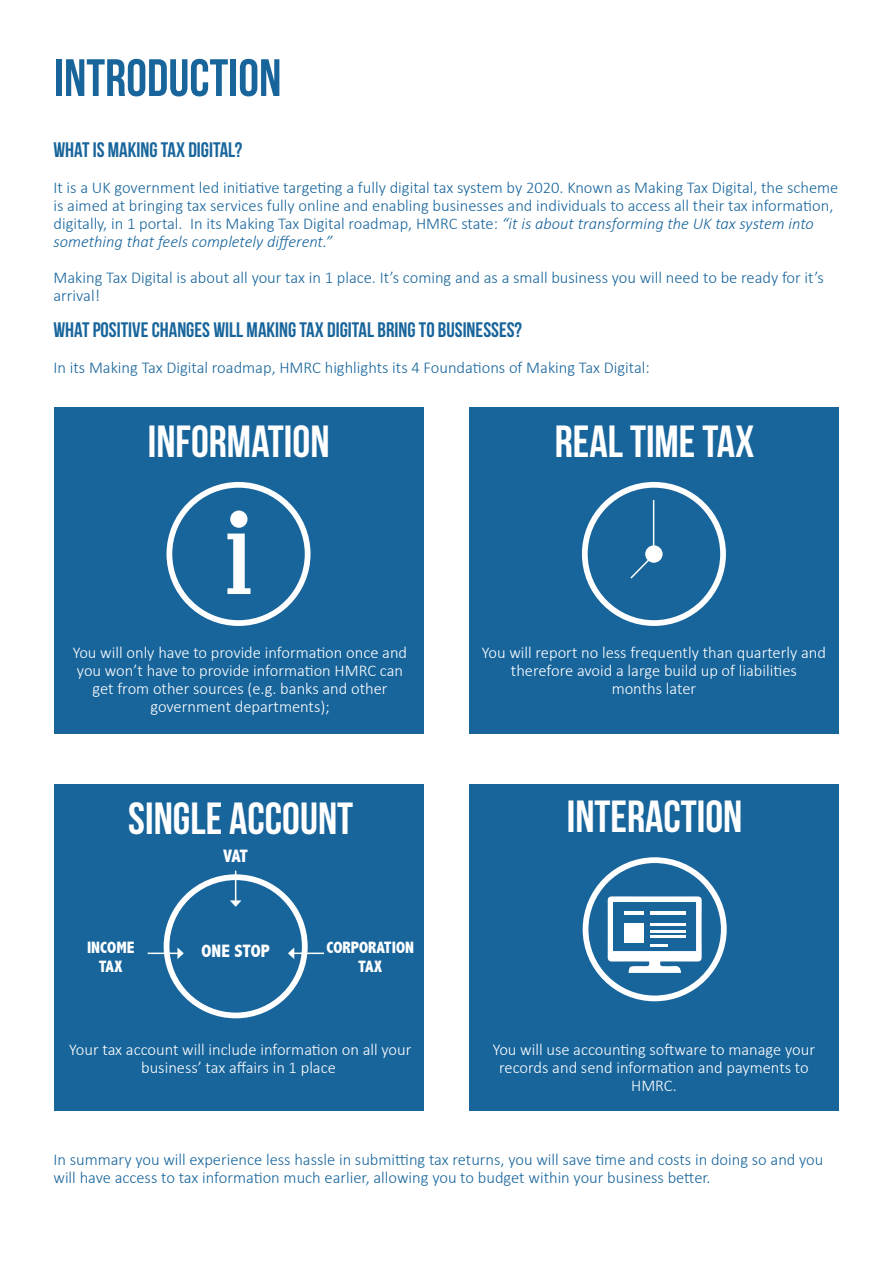
<style>
.page{position:relative;width:893px;height:1263px;background:#fff}
.page>*{position:absolute;margin:0;border:0;box-sizing:border-box;transform-origin:0 0}
.t1{font:52.5px "Bebas Neue";color:#18659c}
.t2{font:45px "Bebas Neue";color:#fff}
.t3{font:21px "Bebas Neue";color:#18659c}
.t4{font:800 condensed 18px "Abadi";color:#fff}
.t5{font:300 16.5px/18px "Calibri";color:#18659c}
.t6{font:300 16.5px/18px "Calibri";color:#fff;text-align:center}
.t7{font:800 condensed 16.5px/19.8px "Abadi";color:#fff;text-align:center}
.s1{font-style:italic}
</style>
<div class="page">
<div style="left:54px;top:407px;width:369px;height:327px;background:#18659c"></div>
<div style="left:54px;top:784px;width:369px;height:327px;background:#18659c"></div>
<div style="left:469px;top:407px;width:369px;height:327px;background:#18659c"></div>
<div style="left:469px;top:784px;width:369px;height:327px;background:#18659c"></div>
<svg style="left:166px;top:482px;width:144px;height:144px"></svg>
<svg style="left:582px;top:482px;width:144px;height:144px"></svg>
<svg style="left:583px;top:857px;width:144px;height:144px"></svg>
<div style="left:613px;top:902px;width:83px;height:49px;background:#18659c"></div>
<div style="left:624px;top:923px;width:20px;height:20px;background:#fff"></div>
<hr style="left:624px;top:911px;width:20px;height:4px;background:#fff">
<hr style="left:650px;top:911px;width:35px;height:4px;background:#fff">
<hr style="left:650px;top:924px;width:35px;height:2px;background:#fff">
<hr style="left:650px;top:930px;width:35px;height:2px;background:#fff">
<hr style="left:650px;top:935px;width:35px;height:2px;background:#fff">
<hr style="left:650px;top:943px;width:18px;height:3px;background:#fff">
<hr style="left:235px;top:871px;width:1px;height:30px;background:#fff">
<hr style="left:148px;top:952px;width:30px;height:2px;background:#fff">
<hr style="left:294px;top:952px;width:30px;height:2px;background:#fff">
<svg style="left:164px;top:874px;width:144px;height:144px"></svg>
<p class="t1" style="left:54px;top:49px;width:229px">INTRODUCTION</p>
<p class="t3" style="left:53px;top:138px;width:190px">WHAT IS MAKING TAX DIGITAL?</p>
<p class="t5" style="left:53px;top:177px;width:786px">It is a UK government led initiative targeting a fully digital tax system by 2020. Known as Making Tax Digital, the scheme is aimed at bringing tax services fully online and enabling businesses and individuals to access all their tax information, digitally, in 1 portal. In its Making Tax Digital roadmap, HMRC state: <span class="s1">“it is about transforming the UK tax system into something that feels completely different.”</span></p>
<p class="t5" style="left:53px;top:267px;width:772px">Making Tax Digital is about all your tax in 1 place. It’s coming and as a small business you will need to be ready for it’s arrival!</p>
<p class="t3" style="left:53px;top:318px;width:470px">WHAT POSITIVE CHANGES WILL MAKING TAX DIGITAL BRING TO BUSINESSES?</p>
<p class="t5" style="left:53px;top:357px;width:598px">In its Making Tax Digital roadmap, HMRC highlights its 4 Foundations of Making Tax Digital:</p>
<p class="t2" style="left:148px;top:417px;width:183px">INFORMATION</p>
<p class="t2" style="left:555px;top:417px;width:201px">REAL TIME TAX</p>
<p class="t6" style="left:73px;top:643px;width:336px">You will only have to provide information once and you won’t have to provide information HMRC can get from other sources (e.g. banks and other government departments);</p>
<p class="t6" style="left:482px;top:643px;width:346px">You will report no less frequently than quarterly and therefore avoid a large build up of liabilities</p>
<p class="t6" style="left:612px;top:679px;width:86px">months later</p>
<p class="t2" style="left:128px;top:794px;width:226px">SINGLE ACCOUNT</p>
<p class="t2" style="left:567px;top:792px;width:177px">INTERACTION</p>
<p class="t4" style="left:223px;top:845px;width:27px">VAT</p>
<p class="t7" style="left:87px;top:937px;width:49px">INCOME</p>
<p class="t7" style="left:99px;top:957px;width:25px">TAX</p>
<p class="t4" style="left:202px;top:940px;width:70px">ONE STOP</p>
<p class="t7" style="left:326px;top:937px;width:89px">CORPORATION<br>TAX</p>
<p class="t6" style="left:69px;top:1039px;width:344px">Your tax account will include information on all your business’ tax affairs in 1 place</p>
<p class="t6" style="left:493px;top:1039px;width:324px">You will use accounting software to manage your records and send information and payments to<br>HMRC.</p>
<p class="t5" style="left:53px;top:1149px;width:771px">In summary you will experience less hassle in submitting tax returns, you will save time and costs in doing so and you will have access to tax information much earlier, allowing you to budget within your business better.</p>
</div>
